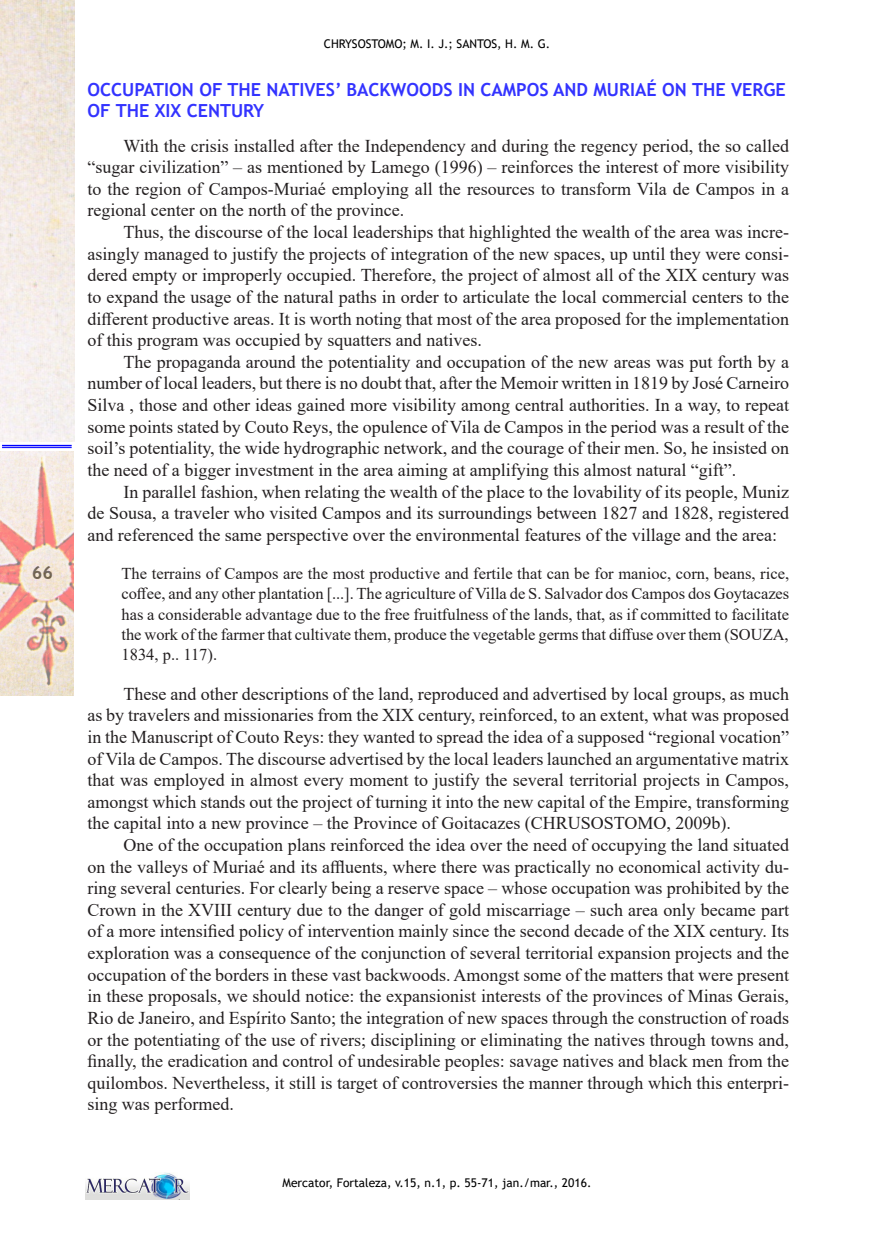
<style>
.page{position:relative;width:893px;height:1234px;background:#fff}
.page>*{position:absolute;margin:0;border:0;box-sizing:border-box;transform-origin:0 0}
.t1{font:18px/21.6px "Times New Roman";color:#231f20;text-align:justify}
.SUBTÍTULO_1{font:700 18px/21.6px "Trebuchet MS";color:#33f}
.t2{font:700 18px "Trebuchet MS";color:#000}
.CITAÇÃO_DE_TESE{font:16.5px/20.2px "Times New Roman";letter-spacing:-.005em;color:#231f20;text-align:justify}
.t3{font:12px "Trebuchet MS";color:#000}
</style>
<div class="page">
<img style="left:85px;top:1172px;width:105px;height:27px">
<img style="left:0;top:451px;width:74px;height:244px">
<img style="left:0;top:0;width:74px;height:442px">
<hr style="left:2px;top:445px;width:70px;height:1px;background:#00f">
<hr style="left:2px;top:447px;width:70px;height:1px;background:#00f">
<p class="t2" style="left:32px;top:561px;width:23px">66</p>
<p class="t3" style="left:324px;top:36px;width:228px">CHRYSOSTOMO; M. I. J.; SANTOS, H. M. G.</p>
<p class="SUBTÍTULO_1" style="left:87px;top:78px;width:700px">OCCUPATION OF THE NATIVES’ BACKWOODS IN CAMPOS AND MURIAÉ ON THE VERGE<br>OF THE XIX CENTURY</p>
<p class="t1" style="left:87px;top:134px;width:703px;text-indent:36px">With the crisis installed after the Independency and during the regency period, the so called “sugar civilization” – as mentioned by Lamego (1996) – reinforces the interest of more visibility to the region of Campos-Muriaé employing all the resources to transform Vila de Campos in a regional center on the north of the province.</p>
<p class="t1" style="left:87px;top:221px;width:703px;text-indent:36px">Thus, the discourse of the local leaderships that highlighted the wealth of the area was incre&shy;asingly managed to justify the projects of integration of the new spaces, up until they were consi&shy;dered empty or improperly occupied. Therefore, the project of almost all of the XIX century was to expand the usage of the natural paths in order to articulate the local commercial centers to the different productive areas. It is worth noting that most of the area proposed for the implementation of this program was occupied by squatters and natives.</p>
<p class="t1" style="left:87px;top:350px;width:703px;text-indent:36px">The propaganda around the potentiality and occupation of the new areas was put forth by a number of local leaders, but there is no doubt that, after the Memoir written in 1819 by José Carneiro Silva , those and other ideas gained more visibility among central authorities. In a way, to repeat some points stated by Couto Reys, the opulence of Vila de Campos in the period was a result of the soil’s potentiality, the wide hydrographic network, and the courage of their men. So, he insisted on the need of a bigger investment in the area aiming at amplifying this almost natural “gift”.</p>
<p class="t1" style="left:87px;top:480px;width:703px;text-indent:36px">In parallel fashion, when relating the wealth of the place to the lovability of its people, Muniz de Sousa, a traveler who visited Campos and its surroundings between 1827 and 1828, registered and referenced the same perspective over the environmental features of the village and the area:</p>
<p class="CITAÇÃO_DE_TESE" style="left:121px;top:562px;width:669px">The terrains of Campos are the most productive and fertile that can be for manioc, corn, beans, rice, coffee, and any other plantation [...]. The agriculture of Villa de S. Salvador dos Campos dos Goytacazes has a considerable advantage due to the free fruitfulness of the lands, that, as if committed to facilitate the work of the farmer that cultivate them, produce the vegetable germs that diffuse over them (SOUZA, 1834, p.. 117).</p>
<p class="t1" style="left:87px;top:682px;width:703px;text-indent:36px">These and other descriptions of the land, reproduced and advertised by local groups, as much as by travelers and missionaries from the XIX century, reinforced, to an extent, what was proposed in the Manuscript of Couto Reys: they wanted to spread the idea of a supposed “regional vocation” of Vila de Campos. The discourse advertised by the local leaders launched an argumentative matrix that was employed in almost every moment to justify the several territorial projects in Campos, amongst which stands out the project of turning it into the new capital of the Empire, transforming the capital into a new province – the Province of Goitacazes (CHRUSOSTOMO, 2009b).</p>
<p class="t1" style="left:87px;top:833px;width:703px;text-indent:36px">One of the occupation plans reinforced the idea over the need of occupying the land situated on the valleys of Muriaé and its affluents, where there was practically no economical activity du&shy;ring several centuries. For clearly being a reserve space – whose occupation was prohibited by the Crown in the XVIII century due to the danger of gold miscarriage – such area only became part of a more intensified policy of intervention mainly since the second decade of the XIX century. Its exploration was a consequence of the conjunction of several territorial expansion projects and the occupation of the borders in these vast backwoods. Amongst some of the matters that were present in these proposals, we should notice: the expansionist interests of the provinces of Minas Gerais, Rio de Janeiro, and Espírito Santo; the integration of new spaces through the construction of roads or the potentiating of the use of rivers; disciplining or eliminating the natives through towns and, finally, the eradication and control of undesirable peoples: savage natives and black men from the quilombos. Nevertheless, it still is target of controversies the manner through which this enterpri&shy;sing was performed.</p>
<p class="t3" style="left:283px;top:1174px;width:310px">Mercator, Fortaleza, v.15, n.1, p. 55-71, jan./mar., 2016.</p>
</div>
